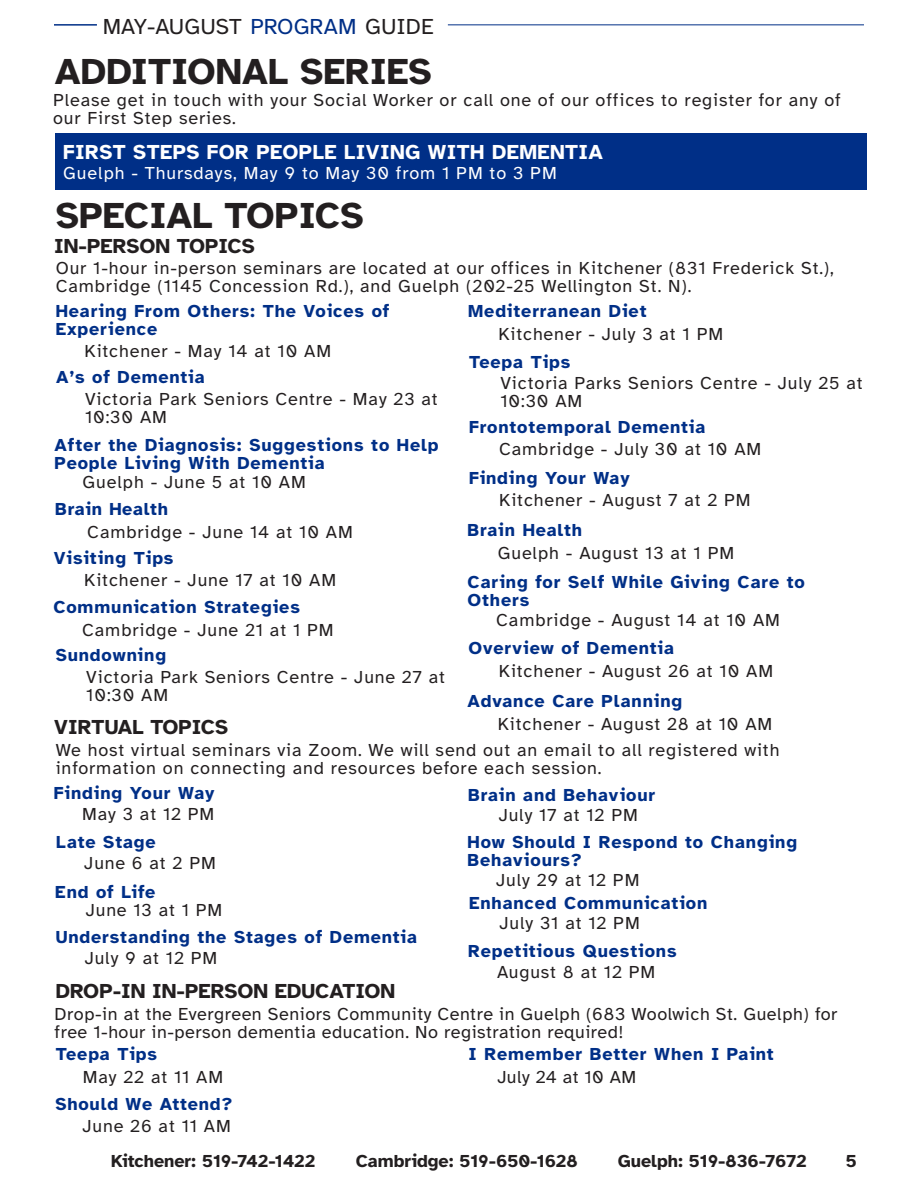
<style>
.page{position:relative;width:918px;height:1188px;background:#fff}
.page>*{position:absolute;margin:0;border:0;box-sizing:border-box;transform-origin:0 0}
.Text_Center{font:700 37.5px "Atkinson Hyperlegible";color:#231f20}
.t1{font:22.5px "Atkinson Hyperlegible";color:#231f20}
.Text_Center-2{font:700 21px "Atkinson Hyperlegible";color:#231f20}
.Text_Center-3{font:700 21px "Atkinson Hyperlegible";letter-spacing:.02em;color:#fff}
.Text_Left{font:18px/18px "Atkinson Hyperlegible";letter-spacing:.05em;color:#231f20}
.Text_Left-2{font:700 18px/18px "Atkinson Hyperlegible";letter-spacing:.05em;color:#002f87}
.Text_Left-3{font:18px/18px "Atkinson Hyperlegible";letter-spacing:.03em;color:#231f20}
.t2{font:700 18px "Atkinson Hyperlegible";color:#231f20}
.Text_Left-4{font:18px "Atkinson Hyperlegible";letter-spacing:.05em;color:#fff}
.Text_Left-5{font:18px "Atkinson Hyperlegible";letter-spacing:.025em;color:#231f20}
.s1{color:#002f87}
</style>
<div class="page">
<hr style="left:448px;top:24px;width:416px;height:1px;background:#002f87">
<hr style="left:54px;top:24px;width:43px;height:2px;background:#002f87">
<div style="left:56px;top:134px;width:811px;height:56px;background:#002f87"></div>
<p class="t1" style="left:103px;top:14px;width:333px">MAY-AUGUST <span class="s1">PROGRAM</span> GUIDE</p>
<p class="Text_Center" style="left:55px;top:50px;width:378px">ADDITIONAL SERIES</p>
<p class="Text_Left" style="left:53px;top:92px;width:789px">Please get in touch with your Social Worker or call one of our offices to register for any of our First Step series.</p>
<p class="Text_Center-3" style="left:63px;top:140px;width:541px">FIRST STEPS FOR PEOPLE LIVING WITH DEMENTIA</p>
<p class="Text_Left-4" style="left:63px;top:163px;width:495px">Guelph - Thursdays, May 9 to May 30 from 1 PM to 3 PM</p>
<p class="Text_Center" style="left:56px;top:194px;width:309px">SPECIAL TOPICS</p>
<p class="Text_Center-2" style="left:54px;top:233px;width:202px">IN-PERSON TOPICS</p>
<p class="Text_Left" style="left:56px;top:259px;width:780px">Our 1-hour in-person seminars are located at our offices in Kitchener (831 Frederick St.),<br>Cambridge (1145 Concession Rd.), and Guelph (202-25 Wellington St. N).</p>
<p class="Text_Left-2" style="left:56px;top:302px;width:335px">Hearing From Others: The Voices of<br>Experience</p>
<p class="Text_Left" style="left:84px;top:342px;width:248px">Kitchener - May 14 at 10 AM</p>
<p class="Text_Left-2" style="left:56px;top:368px;width:150px">A’s of Dementia</p>
<p class="Text_Left" style="left:85px;top:391px;width:354px">Victoria Park Seniors Centre - May 23 at<br>10:30 AM</p>
<p class="Text_Left-2" style="left:54px;top:436px;width:386px">After the Diagnosis: Suggestions to Help<br>People Living With Dementia</p>
<p class="Text_Left" style="left:83px;top:473px;width:225px">Guelph - June 5 at 10 AM</p>
<p class="Text_Left-2" style="left:55px;top:500px;width:114px">Brain Health</p>
<p class="Text_Left" style="left:87px;top:523px;width:267px">Cambridge - June 14 at 10 AM</p>
<p class="Text_Left-2" style="left:54px;top:549px;width:121px">Visiting Tips</p>
<p class="Text_Left" style="left:84px;top:572px;width:253px">Kitchener - June 17 at 10 AM</p>
<p class="Text_Left-2" style="left:54px;top:598px;width:248px">Communication Strategies</p>
<p class="Text_Left" style="left:82px;top:621px;width:253px">Cambridge - June 21 at 1 PM</p>
<p class="Text_Left-2" style="left:56px;top:646px;width:112px">Sundowning</p>
<p class="Text_Left" style="left:86px;top:668px;width:360px">Victoria Park Seniors Centre - June 27 at<br>10:30 AM</p>
<p class="Text_Center-2" style="left:54px;top:715px;width:175px">VIRTUAL TOPICS</p>
<p class="Text_Left-2" style="left:468px;top:302px;width:180px">Mediterranean Diet</p>
<p class="Text_Left" style="left:498px;top:325px;width:226px">Kitchener - July 3 at 1 PM</p>
<p class="Text_Left-2" style="left:469px;top:353px;width:103px">Teepa Tips</p>
<p class="Text_Left" style="left:500px;top:374px;width:364px">Victoria Parks Seniors Centre - July 25 at<br>10:30 AM</p>
<p class="Text_Left-2" style="left:469px;top:418px;width:238px">Frontotemporal Dementia</p>
<p class="Text_Left" style="left:499px;top:441px;width:264px">Cambridge - July 30 at 10 AM</p>
<p class="Text_Left-2" style="left:469px;top:469px;width:162px">Finding Your Way</p>
<p class="Text_Left" style="left:499px;top:492px;width:253px">Kitchener - August 7 at 2 PM</p>
<p class="Text_Left-2" style="left:468px;top:521px;width:116px">Brain Health</p>
<p class="Text_Left" style="left:498px;top:544px;width:238px">Guelph - August 13 at 1 PM</p>
<p class="Text_Left-2" style="left:468px;top:573px;width:339px">Caring for Self While Giving Care to<br>Others</p>
<p class="Text_Left" style="left:496px;top:611px;width:285px">Cambridge - August 14 at 10 AM</p>
<p class="Text_Left-2" style="left:469px;top:639px;width:207px">Overview of Dementia</p>
<p class="Text_Left" style="left:499px;top:662px;width:276px">Kitchener - August 26 at 10 AM</p>
<p class="Text_Left-2" style="left:468px;top:693px;width:216px">Advance Care Planning</p>
<p class="Text_Left" style="left:498px;top:715px;width:276px">Kitchener - August 28 at 10 AM</p>
<p class="Text_Left" style="left:56px;top:742px;width:725px">We host virtual seminars via Zoom. We will send out an email to all registered with information on connecting and resources before each session.</p>
<p class="Text_Left-2" style="left:54px;top:784px;width:162px">Finding Your Way</p>
<p class="Text_Left" style="left:82px;top:805px;width:134px">May 3 at 12 PM</p>
<p class="Text_Left-2" style="left:56px;top:833px;width:101px">Late Stage</p>
<p class="Text_Left" style="left:84px;top:854px;width:133px">June 6 at 2 PM</p>
<p class="Text_Left-2" style="left:55px;top:883px;width:102px">End of Life</p>
<p class="Text_Left" style="left:86px;top:901px;width:138px">June 13 at 1 PM</p>
<p class="Text_Left-2" style="left:56px;top:928px;width:363px">Understanding the Stages of Dementia</p>
<p class="Text_Left" style="left:85px;top:950px;width:134px">July 9 at 12 PM</p>
<p class="Text_Center-2" style="left:56px;top:979px;width:341px">DROP-IN IN-PERSON EDUCATION</p>
<p class="Text_Left-2" style="left:468px;top:786px;width:189px">Brain and Behaviour</p>
<p class="Text_Left" style="left:499px;top:806px;width:141px">July 17 at 12 PM</p>
<p class="Text_Left-2" style="left:468px;top:833px;width:331px">How Should I Respond to Changing<br>Behaviours?</p>
<p class="Text_Left" style="left:496px;top:872px;width:145px">July 29 at 12 PM</p>
<p class="Text_Left-2" style="left:469px;top:894px;width:240px">Enhanced Communication</p>
<p class="Text_Left" style="left:499px;top:914px;width:142px">July 31 at 12 PM</p>
<p class="Text_Left-2" style="left:468px;top:942px;width:210px">Repetitious Questions</p>
<p class="Text_Left" style="left:497px;top:963px;width:160px">August 8 at 12 PM</p>
<p class="Text_Left-3" style="left:55px;top:1005px;width:784px">Drop-in at the Evergreen Seniors Community Centre in Guelph (683 Woolwich St. Guelph) for free 1-hour in-person dementia education. No registration required!</p>
<p class="Text_Left-2" style="left:56px;top:1045px;width:103px">Teepa Tips</p>
<p class="Text_Left" style="left:83px;top:1068px;width:142px">May 22 at 11 AM</p>
<p class="Text_Left-2" style="left:55px;top:1095px;width:179px">Should We Attend?</p>
<p class="Text_Left" style="left:83px;top:1118px;width:150px">June 26 at 11 AM</p>
<p class="Text_Left-2" style="left:469px;top:1045px;width:307px">I Remember Better When I Paint</p>
<p class="Text_Left-5" style="left:497px;top:1067px;width:140px">July 24 at 10 AM</p>
<p class="t2" style="left:111px;top:1151px;width:206px">Kitchener: 519-742-1422</p>
<p class="t2" style="left:356px;top:1151px;width:223px">Cambridge: 519-650-1628</p>
<p class="t2" style="left:618px;top:1151px;width:190px">Guelph: 519-836-7672</p>
<p class="t2" style="left:453px;top:1153px;width:13px">5</p>
<p class="t2" style="left:846px;top:1151px;width:13px">5</p>
</div>
